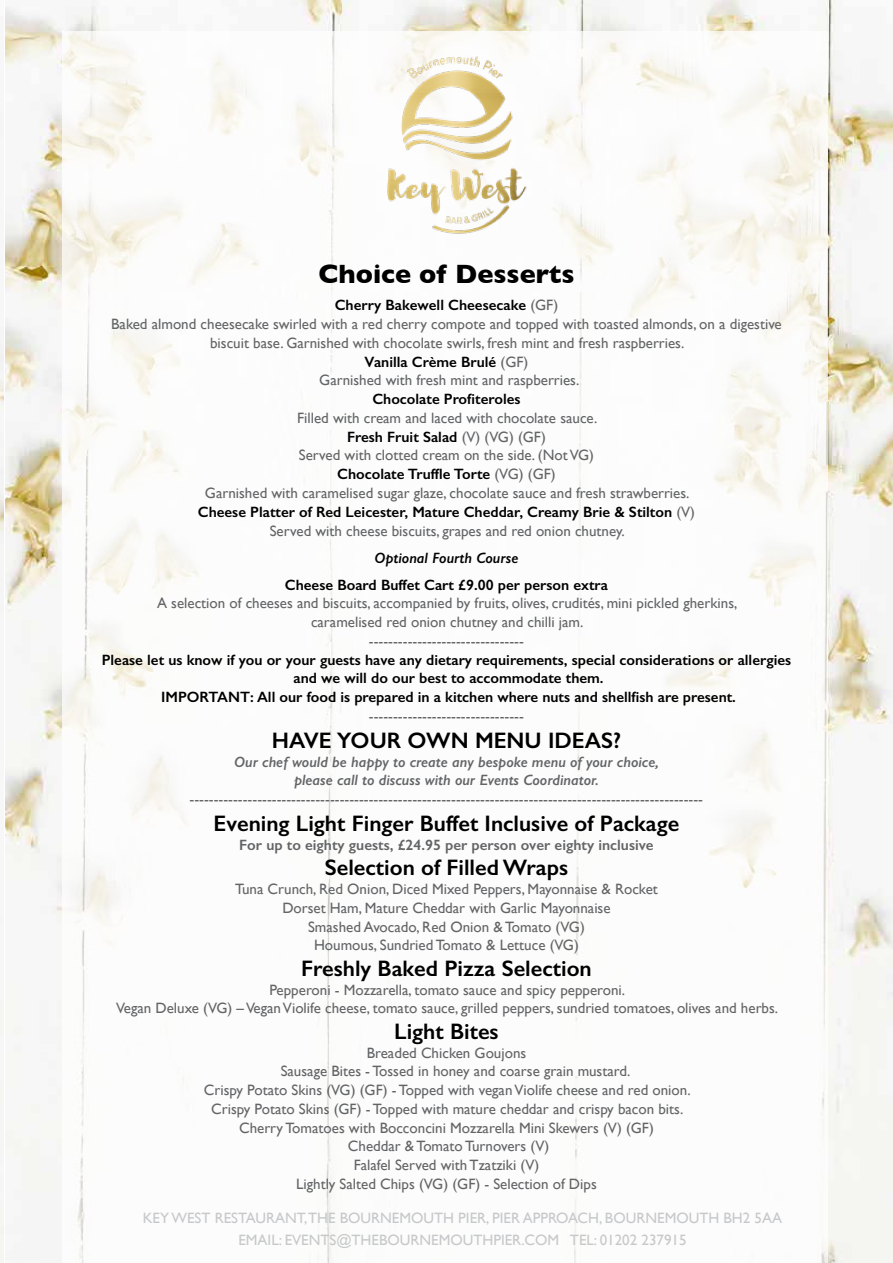
<style>
.page{position:relative;width:893px;height:1263px;background:#fff}
.page>*{position:absolute;margin:0;border:0;box-sizing:border-box;transform-origin:0 0}
.t1{font:700 27px "Gill Sans";color:#000}
.t2{font:600 22.5px "Gill Sans";color:#000}
.t3{font:15px/18.8px "Gill Sans";color:#636466;text-align:center}
.t4{font:600 15px/18.8px "Gill Sans";color:#000;text-align:center}
.t5{font:15px/21.6px "Gill Sans";color:#c7c8ca;text-align:center}
.t6{font:italic 600 15px/18.8px "Gill Sans";color:#636466;text-align:center}
.t7{font:600 15px "Gill Sans";color:#636466}
.t8{font:italic 600 15px "Gill Sans";color:#000}
.s1{font-weight:600;color:#000}
</style>
<div class="page">
<img style="left:0;top:0;width:893px;height:1263px">
<div style="left:63px;top:32px;width:765px;height:1231px;background:#fff"></div>
<img style="left:377px;top:56px;width:150px;height:178px">
<h1 class="t1" style="left:318px;top:253px;width:257px">Choice of Desserts</h1>
<p class="t3" style="left:111px;top:296px;width:672px"><span class="s1">Cherry Bakewell Cheesecake</span> (GF)<br>Baked almond cheesecake swirled with a red cherry compote and topped with toasted almonds, on a digestive biscuit base. Garnished with chocolate swirls, fresh mint and fresh raspberries.<br><span class="s1">Vanilla Crème Brulé</span> (GF)<br>Garnished with fresh mint and raspberries.</p>
<p class="t4" style="left:372px;top:390px;width:150px">Chocolate Profiteroles</p>
<p class="t3" style="left:198px;top:408px;width:499px">Filled with cream and laced with chocolate sauce.<br><span class="s1">Fresh Fruit Salad</span> (V) (VG) (GF)<br>Served with clotted cream on the side. (Not VG)<br><span class="s1">Chocolate Truffle Torte</span> (VG) (GF)<br>Garnished with caramelised sugar glaze, chocolate sauce and fresh strawberries.<br><span class="s1">Cheese Platter of Red Leicester, Mature Cheddar, Creamy Brie &amp; Stilton</span> (V)<br>Served with cheese biscuits, grapes and red onion chutney.</p>
<p class="t8" style="left:375px;top:548px;width:145px">Optional Fourth Course</p>
<p class="t4" style="left:285px;top:575px;width:325px">Cheese Board Buffet Cart £9.00 per person extra</p>
<p class="t3" style="left:157px;top:594px;width:582px">A selection of cheeses and biscuits, accompanied by fruits, olives, crudités, mini pickled gherkins, caramelised red onion chutney and chilli jam.<br>--------------------------------</p>
<p class="t4" style="left:102px;top:650px;width:691px">Please let us know if you or your guests have any dietary requirements, special considerations or allergies and we will do our best to accommodate them.<br>IMPORTANT: All our food is prepared in a kitchen where nuts and shellfish are present.</p>
<p class="t3" style="left:369px;top:706px;width:157px">--------------------------------</p>
<h2 class="t2" style="left:272px;top:726px;width:351px">HAVE YOUR OWN MENU IDEAS?</h2>
<p class="t6" style="left:234px;top:752px;width:426px">Our chef would be happy to create any bespoke menu of your choice, please call to discuss with our Events Coordinator.</p>
<p class="t3" style="left:189px;top:789px;width:515px">----------------------------------------------------------------------------------------------------------</p>
<h2 class="t2" style="left:214px;top:810px;width:467px">Evening Light Finger Buffet Inclusive of Package</h2>
<p class="t7" style="left:239px;top:836px;width:416px">For up to eighty guests, £24.95 per person over eighty inclusive</p>
<h2 class="t2" style="left:325px;top:854px;width:245px">Selection of Filled Wraps</h2>
<p class="t3" style="left:235px;top:879px;width:424px">Tuna Crunch, Red Onion, Diced Mixed Peppers, Mayonnaise &amp; Rocket Dorset Ham, Mature Cheddar with Garlic Mayonnaise<br>Smashed Avocado, Red Onion &amp; Tomato (VG)<br>Houmous, Sundried Tomato &amp; Lettuce (VG)</p>
<h2 class="t2" style="left:301px;top:954px;width:292px">Freshly Baked Pizza Selection</h2>
<p class="t3" style="left:116px;top:980px;width:663px">Pepperoni - Mozzarella, tomato sauce and spicy pepperoni.<br>Vegan Deluxe (VG) – Vegan Violife cheese, tomato sauce, grilled peppers, sundried tomatoes, olives and herbs.</p>
<h2 class="t2" style="left:394px;top:1017px;width:106px">Light Bites</h2>
<p class="t3" style="left:367px;top:1043px;width:161px">Breaded Chicken Goujons</p>
<p class="t3" style="left:281px;top:1062px;width:351px">Sausage Bites - Tossed in honey and coarse grain mustard.</p>
<p class="t3" style="left:204px;top:1080px;width:488px">Crispy Potato Skins (VG) (GF) - Topped with vegan Violife cheese and red onion.</p>
<p class="t3" style="left:211px;top:1099px;width:474px">Crispy Potato Skins (GF) - Topped with mature cheddar and crispy bacon bits.</p>
<p class="t3" style="left:239px;top:1118px;width:416px">Cherry Tomatoes with Bocconcini Mozzarella Mini Skewers (V) (GF)</p>
<p class="t3" style="left:348px;top:1137px;width:203px">Cheddar &amp; Tomato Turnovers (V)</p>
<p class="t3" style="left:354px;top:1155px;width:187px">Falafel Served with Tzatziki (V)</p>
<p class="t3" style="left:296px;top:1174px;width:302px">Lightly Salted Chips (VG) (GF) - Selection of Dips</p>
<p class="t5" style="left:143px;top:1207px;width:641px">KEY WEST RESTAURANT,THE BOURNEMOUTH PIER, PIER APPROACH, BOURNEMOUTH BH2 5AA<br>EMAIL: EVENTS@THEBOURNEMOUTHPIER.COM TEL: 01202 237915</p>
</div>
